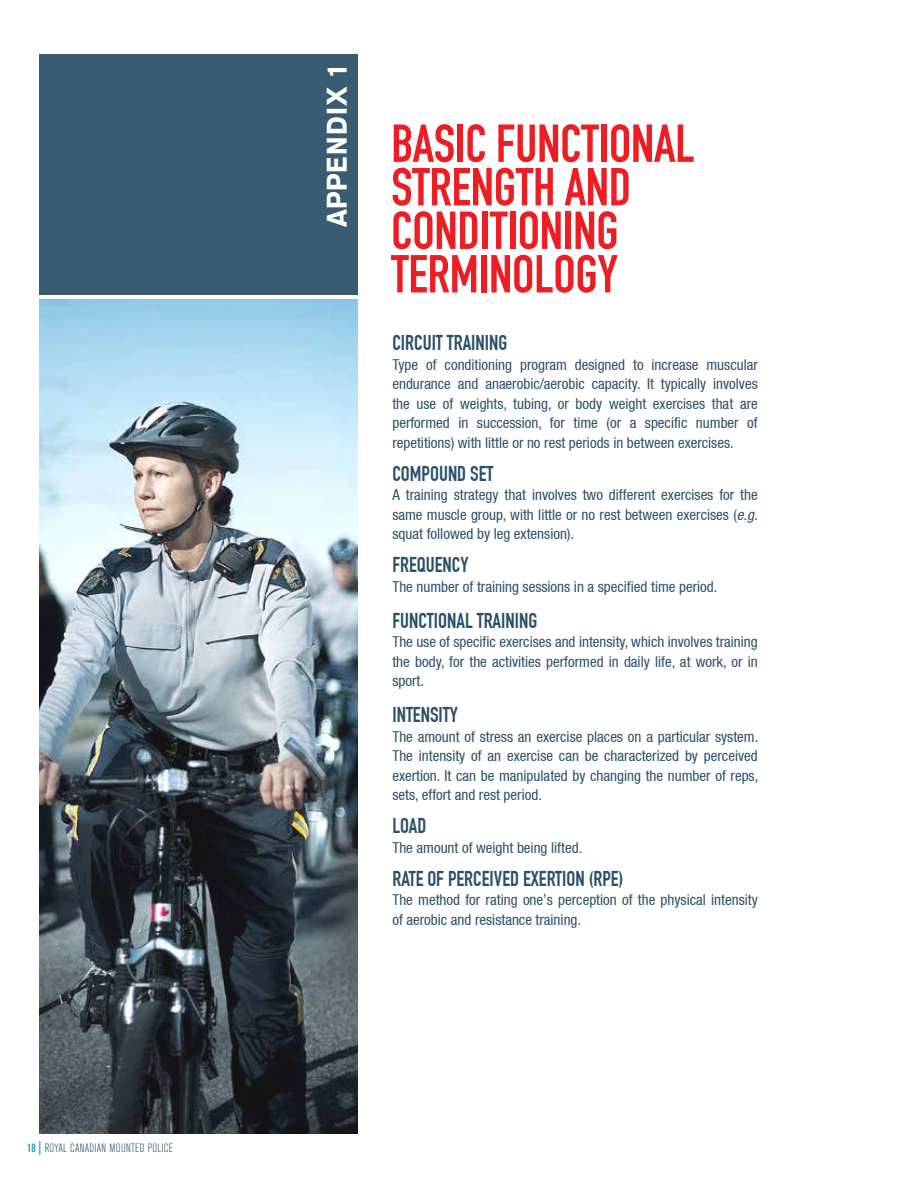
<style>
.page{position:relative;width:918px;height:1188px;background:#fff}
.page>*{position:absolute;margin:0;border:0;box-sizing:border-box;transform-origin:0 0}
.t1{font:52.5px/43.5px "DIN Engschrift LT";letter-spacing:-.005em;color:#ed1d24}
.t2{font:700 28.2px "Akzidenz Grotesk BE";letter-spacing:.04em;color:#fff;scale:.9 1}
.t3{font:21px "DIN Engschrift LT";color:#2a5068}
.t4{font:condensed 15px/19.5px "Helvetica Neue LT";color:#2a5068;text-align:justify}
.t5{font:300 condensed 12px "Akzidenz Grotesk BE";letter-spacing:.02em;color:#2a5068}
.s1{font-weight:500;color:#008fca}
.s2{font-style:italic}
</style>
<div class="page">
<svg style="left:39px;top:1141px;width:1px;height:14px"></svg>
<div style="left:39px;top:54px;width:319px;height:241px;background:#395c72"></div>
<img style="left:39px;top:299px;width:319px;height:835px">
<p class="t5" style="left:27px;top:1142px;width:147px"><span class="s1">18</span> ROYAL CANADIAN MOUNTED POLICE</p>
<h2 class="t2" style="left:321px;top:227px;width:183px;rotate:-90deg">APPENDIX 1</h2>
<h1 class="t1" style="left:391px;top:122px;width:305px">BASIC FUNCTIONAL<br>STRENGTH AND<br>CONDITIONING<br>TERMINOLOGY</h1>
<h3 class="t3" style="left:392px;top:330px;width:117px">CIRCUIT TRAINING</h3>
<p class="t4" style="left:392px;top:354px;width:367px">Type of conditioning program designed to increase muscular endurance and anaerobic/aerobic capacity. It typically involves the use of weights, tubing, or body weight exercises that are performed in succession, for time (or a specific number of repetitions) with little or no rest periods in between exercises.</p>
<h3 class="t3" style="left:392px;top:461px;width:103px">COMPOUND SET</h3>
<p class="t4" style="left:392px;top:485px;width:367px">A training strategy that involves two different exercises for the same muscle group, with little or no rest between exercises (<span class="s2">e.g. </span>squat followed by leg extension).</p>
<h3 class="t3" style="left:392px;top:552px;width:78px">FREQUENCY</h3>
<p class="t4" style="left:392px;top:576px;width:327px">The number of training sessions in a specified time period.</p>
<h3 class="t3" style="left:392px;top:608px;width:146px">FUNCTIONAL TRAINING</h3>
<p class="t4" style="left:392px;top:632px;width:367px">The use of specific exercises and intensity, which involves training the body, for the activities performed in daily life, at work, or in sport.</p>
<h3 class="t3" style="left:392px;top:702px;width:67px">INTENSITY</h3>
<p class="t4" style="left:392px;top:726px;width:367px">The amount of stress an exercise places on a particular system.<br>The intensity of an exercise can be characterized by perceived exertion. It can be manipulated by changing the number of reps, sets, effort and rest period.</p>
<h3 class="t3" style="left:392px;top:813px;width:35px">LOAD</h3>
<p class="t4" style="left:392px;top:837px;width:191px">The amount of weight being lifted.</p>
<h3 class="t3" style="left:392px;top:866px;width:232px">RATE OF PERCEIVED EXERTION (RPE)</h3>
<p class="t4" style="left:392px;top:890px;width:367px">The method for rating one’s perception of the physical intensity of aerobic and resistance training.</p>
</div>
